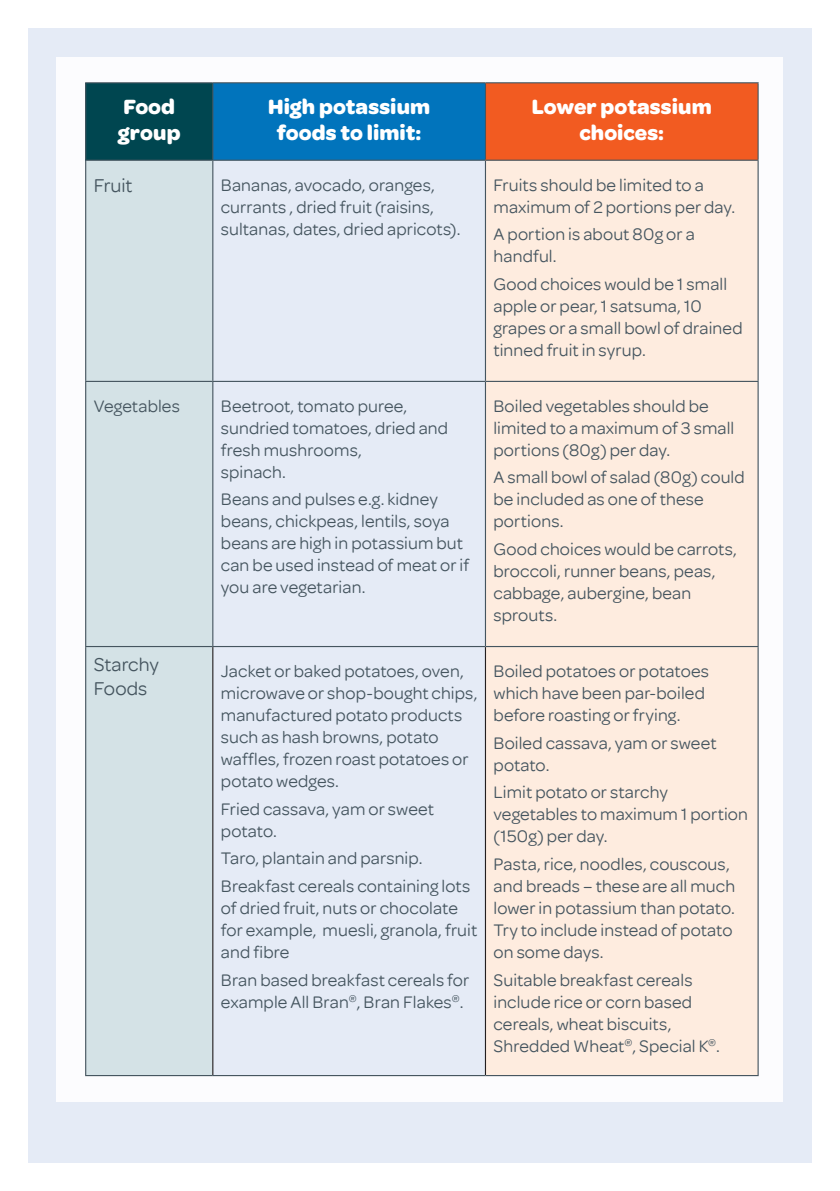
<style>
.page{position:relative;width:840px;height:1191px;background:#fff}
.page>*{position:absolute;margin:0;border:0;box-sizing:border-box;transform-origin:0 0}
.t1{font:700 22px/26px "Omnes";letter-spacing:.005em;color:#fff;text-align:center}
.t2{font:20px/24px "Omnes";color:#45555f}
.t3{font:18px/22px "Omnes";letter-spacing:.01em;color:#45555f}
</style>
<div class="page">
<div style="left:28px;top:28px;width:783px;height:1134px;background:#e5ebf6"></div>
<div style="left:57px;top:57px;width:725px;height:1044px;background:#fff"></div>
<div style="left:86px;top:83px;width:127px;height:77px;background:#004650"></div>
<div style="left:213px;top:83px;width:272px;height:77px;background:#0174bc"></div>
<div style="left:485px;top:83px;width:272px;height:77px;background:#f25b21"></div>
<svg style="left:86px;top:161px;width:126px;height:914px;background:#cfdde1"></svg>
<div style="left:213px;top:161px;width:271px;height:914px;background:#e5ebf6"></div>
<div style="left:486px;top:161px;width:271px;height:914px;background:#feecdf"></div>
<hr style="left:213px;top:82px;width:272px;height:1px;background:#45555f">
<hr style="left:485px;top:82px;width:273px;height:1px;background:#45555f">
<hr style="left:484px;top:83px;width:2px;height:77px;background:#45555f">
<hr style="left:757px;top:83px;width:1px;height:77px;background:#45555f">
<hr style="left:85px;top:161px;width:1px;height:220px;background:#45555f">
<hr style="left:213px;top:160px;width:272px;height:1px;background:#45555f">
<hr style="left:212px;top:161px;width:1px;height:220px;background:#45555f">
<hr style="left:485px;top:160px;width:273px;height:1px;background:#45555f">
<hr style="left:484px;top:161px;width:2px;height:220px;background:#45555f">
<hr style="left:757px;top:161px;width:1px;height:220px;background:#45555f">
<hr style="left:85px;top:381px;width:128px;height:1px;background:#45555f">
<hr style="left:85px;top:382px;width:1px;height:264px;background:#45555f">
<hr style="left:213px;top:381px;width:272px;height:1px;background:#45555f">
<hr style="left:212px;top:382px;width:1px;height:264px;background:#45555f">
<hr style="left:485px;top:381px;width:273px;height:1px;background:#45555f">
<hr style="left:484px;top:382px;width:2px;height:264px;background:#45555f">
<hr style="left:757px;top:382px;width:1px;height:264px;background:#45555f">
<hr style="left:85px;top:82px;width:128px;height:1px;background:#45555f">
<hr style="left:85px;top:83px;width:1px;height:77px;background:#45555f">
<hr style="left:212px;top:83px;width:1px;height:77px;background:#45555f">
<hr style="left:85px;top:160px;width:128px;height:1px;background:#45555f">
<hr style="left:85px;top:646px;width:128px;height:1px;background:#45555f">
<hr style="left:85px;top:647px;width:1px;height:428px;background:#45555f">
<hr style="left:213px;top:646px;width:272px;height:1px;background:#45555f">
<hr style="left:485px;top:646px;width:273px;height:1px;background:#45555f">
<hr style="left:757px;top:647px;width:1px;height:428px;background:#45555f">
<hr style="left:85px;top:1075px;width:128px;height:1px;background:#45555f">
<hr style="left:213px;top:1075px;width:272px;height:1px;background:#45555f">
<hr style="left:485px;top:1075px;width:273px;height:1px;background:#45555f">
<hr style="left:212px;top:647px;width:1px;height:428px;background:#231f20">
<hr style="left:484px;top:647px;width:2px;height:428px;background:#231f20">
<p class="t1" style="left:118px;top:94px;width:64px;text-align:left">Food group</p>
<p class="t1" style="left:268px;top:94px;width:163px">High potassium foods to limit:</p>
<p class="t1" style="left:531px;top:94px;width:181px">Lower potassium choices:</p>
<p class="t2" style="left:94px;top:174px;width:40px">Fruit</p>
<p class="t3" style="left:221px;top:174px;width:241px">Bananas, avocado, oranges, currants , dried fruit (raisins, sultanas, dates, dried apricots).</p>
<p class="t3" style="left:493px;top:174px;width:243px">Fruits should be limited to a maximum of 2 portions per day.</p>
<p class="t3" style="left:493px;top:223px;width:203px">A portion is about 80g or a handful.</p>
<p class="t3" style="left:493px;top:273px;width:250px">Good choices would be 1 small apple or pear, 1 satsuma, 10 grapes or a small bowl of drained tinned fruit in syrup.</p>
<p class="t3" style="left:94px;top:395px;width:88px">Vegetables</p>
<p class="t3" style="left:221px;top:395px;width:229px">Beetroot, tomato puree, sundried tomatoes, dried and fresh mushrooms,<br>spinach.</p>
<p class="t3" style="left:221px;top:488px;width:250px">Beans and pulses e.g. kidney beans, chickpeas, lentils, soya beans are high in potassium but can be used instead of meat or if you are vegetarian.</p>
<p class="t2" style="left:94px;top:652px;width:67px">Starchy<br>Foods</p>
<p class="t3" style="left:221px;top:660px;width:258px">Jacket or baked potatoes, oven, microwave or shop-bought chips, manufactured potato products such as hash browns, potato waffles, frozen roast potatoes or potato wedges.</p>
<p class="t3" style="left:221px;top:797px;width:214px">Fried cassava, yam or sweet potato.</p>
<p class="t3" style="left:221px;top:844px;width:251px;line-height:27.6px">Taro, plantain and parsnip.<br>Breakfast cereals containing lots</p>
<p class="t3" style="left:221px;top:897px;width:258px">of dried fruit, nuts or chocolate for example, muesli, granola, fruit and fibre</p>
<p class="t3" style="left:221px;top:968px;width:250px">Bran based breakfast cereals for example All Bran<sup>®</sup>, Bran Flakes<sup>®</sup>.</p>
<p class="t3" style="left:493px;top:395px;width:242px">Boiled vegetables should be limited to a maximum of 3 small portions (80g) per day.</p>
<p class="t3" style="left:493px;top:466px;width:253px">A small bowl of salad (80g) could be included as one of these portions.</p>
<p class="t3" style="left:493px;top:538px;width:245px">Good choices would be carrots, broccoli, runner beans, peas, cabbage, aubergine, bean sprouts.</p>
<p class="t3" style="left:493px;top:660px;width:217px">Boiled potatoes or potatoes which have been par-boiled before roasting or frying.</p>
<p class="t3" style="left:493px;top:731px;width:224px">Boiled cassava, yam or sweet potato.</p>
<p class="t3" style="left:493px;top:781px;width:256px">Limit potato or starchy vegetables to maximum 1 portion (150g) per day.</p>
<p class="t3" style="left:493px;top:853px;width:243px">Pasta, rice, noodles, couscous, and breads – these are all much lower in potassium than potato.<br>Try to include instead of potato on some days.</p>
<p class="t3" style="left:493px;top:968px;width:228px">Suitable breakfast cereals include rice or corn based cereals, wheat biscuits,<br>Shredded Wheat<sup>®</sup>, Special K<sup>®</sup>.</p>
</div>
